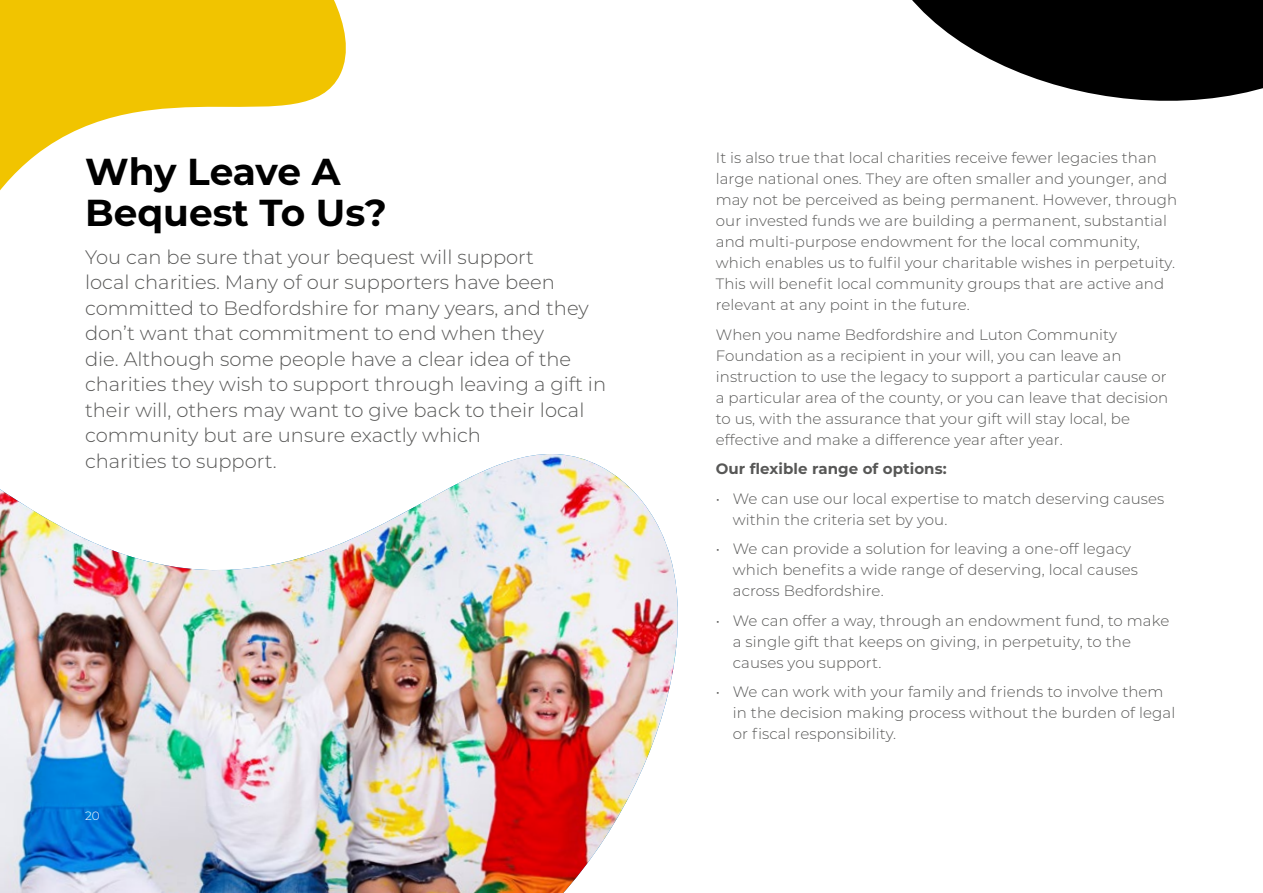
<style>
.page{position:relative;width:1263px;height:893px;background:#fff}
.page>*{position:absolute;margin:0;border:0;box-sizing:border-box;transform-origin:0 0}
.t1{font:700 37.5px/40.5px "Montserrat";color:#000}
.t2{font:300 19.5px/25.5px "Montserrat";color:#575756}
.t3{font:300 15px/21px "Montserrat";letter-spacing:.005em;color:#575756}
.t4{font:700 15px "Montserrat";letter-spacing:.005em;color:#575756}
.t5{font:300 12px "Montserrat";color:#fff}
</style>
<div class="page">
<img style="left:0;top:454px;width:678px;height:439px">
<svg style="left:0;top:0;width:346px;height:191px;fill:#f1c400"></svg>
<svg style="left:912px;top:0;width:351px;height:101px;fill:#000"></svg>
<h1 class="t1" style="left:85px;top:150px;width:303px">Why Leave A<br>Bequest To Us?</h1>
<p class="t2" style="left:85px;top:244px;width:523px">You can be sure that your bequest will support<br>local charities. Many of our supporters have been committed to Bedfordshire for many years, and they don’t want that commitment to end when they<br>die. Although some people have a clear idea of the charities they wish to support through leaving a gift in their will, others may want to give back to their local community but are unsure exactly which<br>charities to support.</p>
<p class="t5" style="left:85px;top:807px;width:16px">20</p>
<p class="t3" style="left:716px;top:147px;width:463px">It is also true that local charities receive fewer legacies than large national ones. They are often smaller and younger, and may not be perceived as being permanent. However, through our invested funds we are building a permanent, substantial and multi-purpose endowment for the local community, which enables us to fulfil your charitable wishes in perpetuity.<br>This will benefit local community groups that are active and relevant at any point in the future.</p>
<p class="t3" style="left:716px;top:324px;width:454px">When you name Bedfordshire and Luton Community Foundation as a recipient in your will, you can leave an instruction to use the legacy to support a particular cause or a particular area of the county, or you can leave that decision to us, with the assurance that your gift will stay local, be effective and make a difference year after year.</p>
<p class="t4" style="left:716px;top:458px;width:232px">Our flexible range of options:</p>
<p class="t3" style="left:733px;top:488px;width:433px;text-indent:-17px">• We can use our local expertise to match deserving causes within the criteria set by you.</p>
<p class="t3" style="left:733px;top:538px;width:407px;text-indent:-17px">• We can provide a solution for leaving a one-off legacy which benefits a wide range of deserving, local causes across Bedfordshire.</p>
<p class="t3" style="left:733px;top:610px;width:438px;text-indent:-17px">• We can offer a way, through an endowment fund, to make a single gift that keeps on giving, in perpetuity, to the causes you support.</p>
<p class="t3" style="left:733px;top:681px;width:444px;text-indent:-17px">• We can work with your family and friends to involve them in the decision making process without the burden of legal or fiscal responsibility.</p>
</div>
